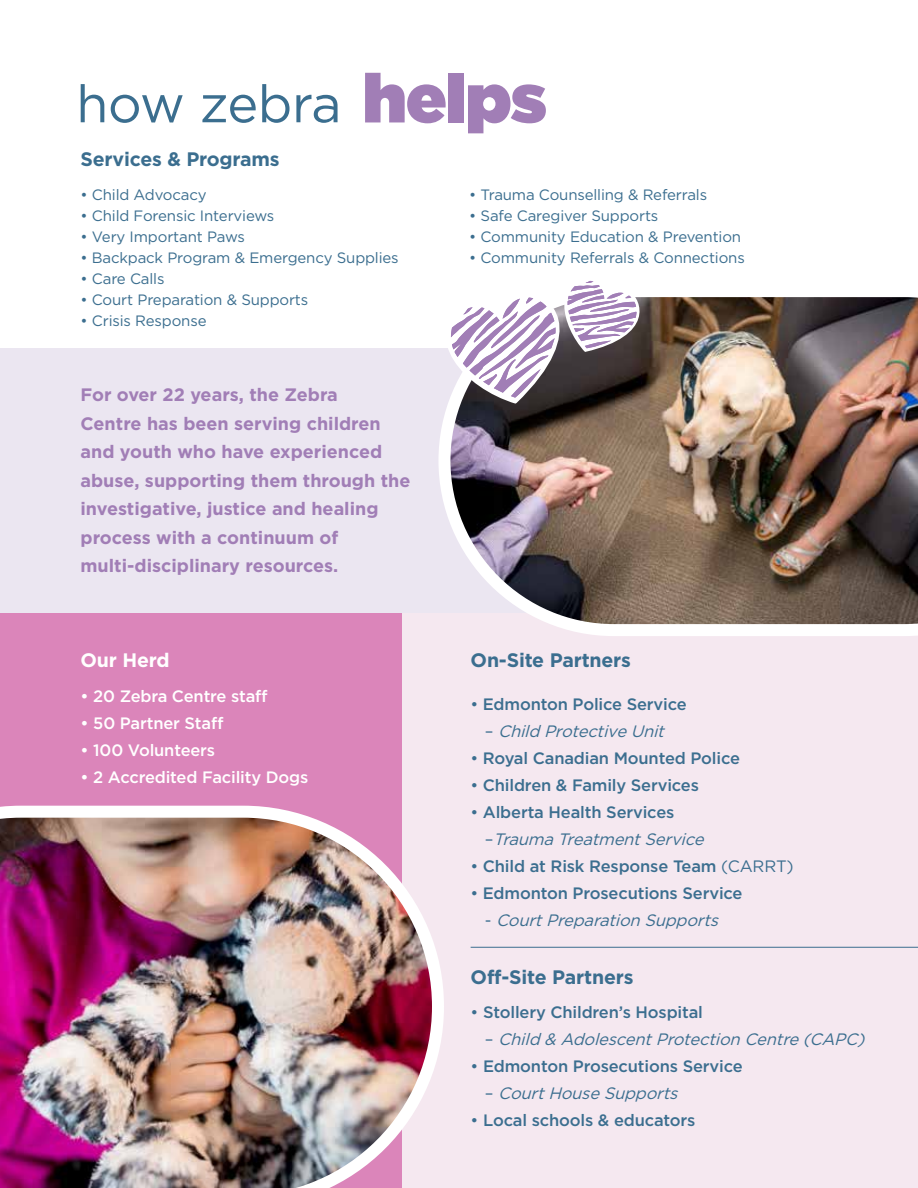
<style>
.page{position:relative;width:918px;height:1188px;background:#fff}
.page>*{position:absolute;margin:0;border:0;box-sizing:border-box;transform-origin:0 0}
.t1{font:52.35px "Gotham";letter-spacing:-.02em;color:#3b6e8f}
.t2{font:700 19.5px "Gotham";letter-spacing:-.01em;color:#3b6e8f}
.t3{font:700 19.5px "Gotham";letter-spacing:-.01em;color:#fff}
.t4{font:700 18px/28.5px "Gotham";color:#a17eb6}
.t5{font:500 16.5px "Gotham";letter-spacing:-.01em;color:#3b6e8f}
.t6{font:italic 16.5px "Gotham";color:#3b6e8f}
.t7{font:500 16.5px "Gotham";letter-spacing:-.01em;color:#fff}
.t8{font:15px "Gotham";letter-spacing:-.01em;color:#3b6e8f}
.s1{font-weight:900;font-size:68.1px;color:#a17eb6}
.s2{font-weight:400}
.s3{font-style:normal}
</style>
<div class="page">
<div style="left:399px;top:612px;width:519px;height:576px;background:#f5e8f0"></div>
<div style="left:0;top:612px;width:401px;height:576px;background:#db85ba"></div>
<div style="left:0;top:348px;width:918px;height:264px;background:#ebe6f1"></div>
<img style="left:438px;top:297px;width:480px;height:339px">
<svg style="left:438px;top:280px;width:218px;height:124px"></svg>
<img style="left:0;top:806px;width:444px;height:382px">
<hr style="left:471px;top:947px;width:447px;height:1px;background:#3b6e8f">
<h1 class="t1" style="left:76px;top:70px;width:472px">how zebra <span class="s1">helps</span></h1>
<h2 class="t2" style="left:81px;top:147px;width:201px">Services &amp; Programs</h2>
<p class="t8" style="left:81px;top:185px;width:128px">• Child Advocacy</p>
<p class="t8" style="left:81px;top:206px;width:195px">• Child Forensic Interviews</p>
<p class="t8" style="left:81px;top:227px;width:166px">• Very Important Paws</p>
<p class="t8" style="left:81px;top:248px;width:320px">• Backpack Program &amp; Emergency Supplies</p>
<p class="t8" style="left:81px;top:269px;width:86px">• Care Calls</p>
<p class="t8" style="left:81px;top:290px;width:229px">• Court Preparation &amp; Supports</p>
<p class="t8" style="left:81px;top:311px;width:128px">• Crisis Response</p>
<p class="t4" style="left:81px;top:380px;width:331px">For over 22 years, the Zebra<br>Centre has been serving children and youth who have experienced abuse, supporting them through the investigative, justice and healing process with a continuum of multi-disciplinary resources.</p>
<p class="t8" style="left:469px;top:185px;width:240px">• Trauma Counselling &amp; Referrals</p>
<p class="t8" style="left:469px;top:206px;width:191px">• Safe Caregiver Supports</p>
<p class="t8" style="left:469px;top:227px;width:274px">• Community Education &amp; Prevention</p>
<p class="t8" style="left:469px;top:248px;width:277px">• Community Referrals &amp; Connections</p>
<h2 class="t3" style="left:81px;top:649px;width:91px">Our Herd</h2>
<h2 class="t2" style="left:471px;top:649px;width:162px">On-Site Partners</h2>
<p class="t5" style="left:470px;top:693px;width:218px"><span class="s2">•</span> Edmonton Police Service</p>
<p class="t6" style="left:485px;top:720px;width:186px"><span class="s3">–</span> Child ProtectiveUnit</p>
<p class="t5" style="left:470px;top:747px;width:271px"><span class="s2">•</span> Royal Canadian Mounted Police</p>
<p class="t5" style="left:470px;top:774px;width:230px"><span class="s2">•</span> Children &amp; Family Services</p>
<p class="t5" style="left:470px;top:801px;width:205px"><span class="s2">•</span> Alberta Health Services</p>
<p class="t6" style="left:485px;top:828px;width:226px"><span class="s3">–</span> TraumaTreatmentService</p>
<p class="t5" style="left:470px;top:855px;width:325px"><span class="s2">•</span> Child at Risk Response Team <span class="s2">(CARRT)</span></p>
<p class="t5" style="left:470px;top:882px;width:274px"><span class="s2">•</span> Edmonton Prosecutions Service</p>
<p class="t6" style="left:485px;top:909px;width:240px"><span class="s3">-</span> CourtPreparationSupports</p>
<p class="t7" style="left:81px;top:685px;width:189px">• 20 Zebra Centre staff</p>
<p class="t7" style="left:81px;top:712px;width:144px">• 50 Partner Staff</p>
<p class="t7" style="left:81px;top:739px;width:136px">• 100 Volunteers</p>
<p class="t7" style="left:81px;top:766px;width:229px">• 2 Accredited Facility Dogs</p>
<h2 class="t2" style="left:471px;top:966px;width:164px">Off-Site Partners</h2>
<p class="t5" style="left:471px;top:1001px;width:234px"><span class="s2">•</span> Stollery Children’s Hospital</p>
<p class="t6" style="left:485px;top:1029px;width:386px"><span class="s3">–</span> Child &amp; AdolescentProtectionCentre(CAPC)</p>
<p class="t5" style="left:471px;top:1055px;width:274px"><span class="s2">•</span> Edmonton Prosecutions Service</p>
<p class="t6" style="left:485px;top:1083px;width:199px"><span class="s3">–</span> CourtHouseSupports</p>
<p class="t5" style="left:471px;top:1109px;width:226px"><span class="s2">•</span> Local schools &amp; educators</p>
</div>
